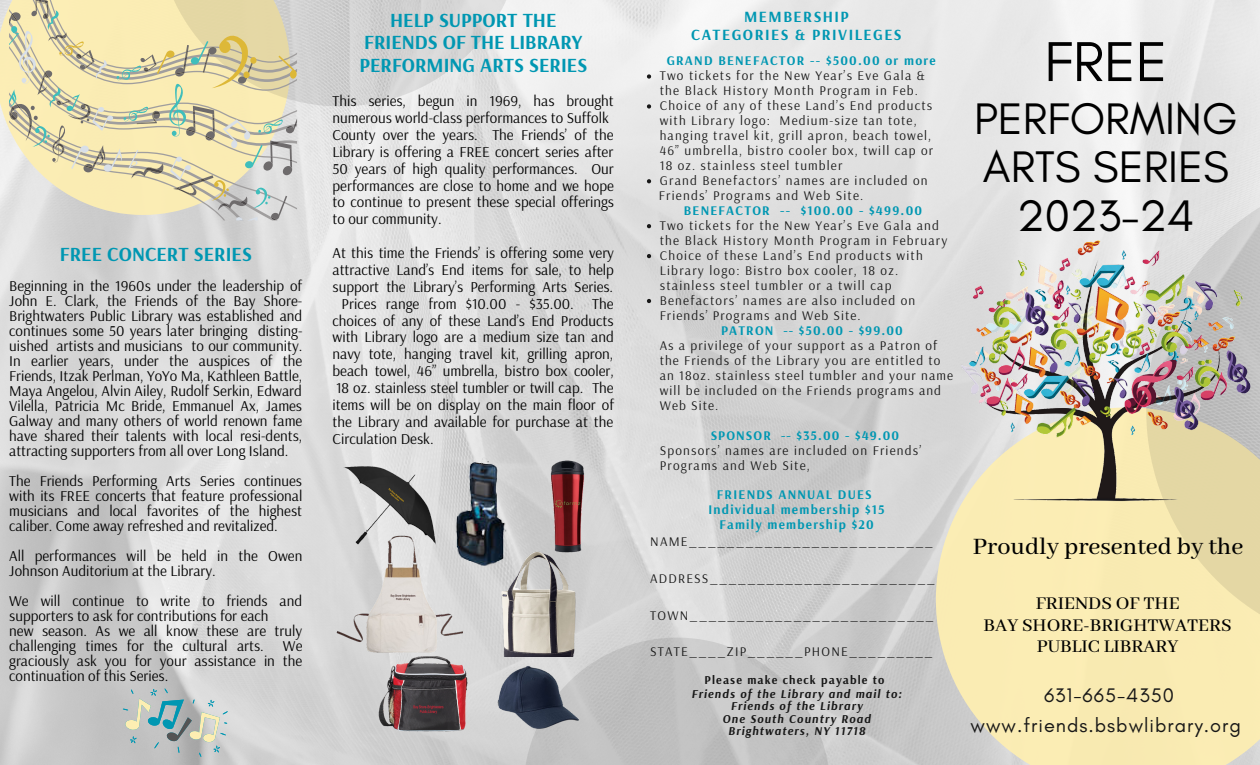
<style>
.page{position:relative;width:1260px;height:765px;background:#fff}
.page>*{position:absolute;margin:0;border:0;box-sizing:border-box;transform-origin:0 0}
.t1{font:57.25px "Glacial Indifference";color:#000}
.t2{font:45px/48.8px "Glacial Indifference";color:#000;text-align:center}
.t3{font:500 26.25px "Abhaya Libre";color:#000}
.t4{font:700 20px/22.5px "Arsenal";color:#0097b2;text-align:center}
.t5{font:500 20px/21.5px "Abhaya Libre";color:#000;text-align:center}
.t6{font:20px/30px "Glacial Indifference";letter-spacing:.05em;color:#171717;text-align:center}
.t7{font:700 15.62px/17.4px "Arsenal";letter-spacing:.095em;color:#0097b2;text-align:center}
.t8{font:15px/15px "Arsenal";color:#000;text-align:justify}
.t9{font:13.12px/15px "Arsenal";letter-spacing:.095em;color:#171717}
.t10{font:700 13.12px/15px "Arsenal";letter-spacing:.095em;color:#0097b2;text-align:center}
.t11{font:italic 700 12px/12.6px "Arsenal";letter-spacing:.095em;color:#171717;text-align:center}
.t12{font:700 12px "Arsenal";letter-spacing:.095em;color:#171717}
</style>
<div class="page">
<img style="left:0;top:0;width:1260px;height:765px">
<svg style="left:523px;top:638px;width:308px;height:127px;background:#c4c4c4"></svg>
<svg style="left:0;top:0;width:9px;height:215px"></svg>
<svg style="left:297px;top:0;width:226px;height:106px;background:#d8d8d8"></svg>
<svg style="left:9px;top:0;width:288px;height:220px;background:#e1d9b2"></svg>
<img style="left:344px;top:465px;width:95px;height:67px">
<img style="left:336px;top:532px;width:127px;height:121px">
<img style="left:493px;top:661px;width:86px;height:72px">
<img style="left:377px;top:652px;width:93px;height:81px">
<img style="left:549px;top:455px;width:38px;height:100px">
<img style="left:500px;top:546px;width:79px;height:111px">
<img style="left:439px;top:455px;width:71px;height:111px">
<svg style="left:647px;top:74px;width:4px;height:5px"></svg>
<svg style="left:647px;top:104px;width:4px;height:5px"></svg>
<svg style="left:647px;top:179px;width:4px;height:4px"></svg>
<svg style="left:647px;top:224px;width:4px;height:4px"></svg>
<svg style="left:647px;top:254px;width:4px;height:4px"></svg>
<svg style="left:647px;top:299px;width:4px;height:4px"></svg>
<svg style="left:936px;top:533px;width:324px;height:232px;background:#f5e8b5"></svg>
<svg style="left:1146px;top:171px;width:114px;height:479px;background:#f2e5b2"></svg>
<img style="left:936px;top:181px;width:324px;height:352px">
<svg style="left:123px;top:688px;width:105px;height:69px;background:#b6c0be"></svg>
<h3 class="t4" style="left:60px;top:242px;width:193px">FREE CONCERT SERIES</h3>
<p class="t8" style="left:9px;top:278px;width:295px">Beginning in the 1960s under the leadership of John E. Clark, the Friends of the Bay Shore-Brightwaters Public Library was established and continues some 50 years later bringing disting&shy;uished artists and musicians to our community.<br>In earlier years, under the auspices of the Friends, Itzak Perlman, YoYo Ma, Kathleen Battle, Maya Angelou, Alvin Ailey, Rudolf Serkin, Edward Vilella, Patricia Mc Bride, Emmanuel Ax, James Galway and many others of world renown fame have shared their talents with local resi-dents, attracting supporters from all over Long Island.</p>
<p class="t8" style="left:9px;top:473px;width:295px">The Friends Performing Arts Series continues with its FREE concerts that feature professional musicians and local favorites of the highest caliber. Come away refreshed and revitalized.</p>
<p class="t8" style="left:9px;top:548px;width:295px">All performances will be held in the Owen<br>Johnson Auditorium at the Library.</p>
<p class="t8" style="left:9px;top:593px;width:294px;text-align:left">We will continue to write to friends and supporters to ask for contributions for each<br>new season. As we all know these are truly challenging times for the cultural arts.</p>
<p class="t8" style="left:9px;top:638px;width:295px;text-indent:274px">We graciously ask you for your assistance in the continuation of this Series.</p>
<h3 class="t4" style="left:359px;top:8px;width:229px">HELP SUPPORT THE<br>FRIENDS OF THE LIBRARY<br>PERFORMING ARTS SERIES</h3>
<p class="t8" style="left:333px;top:92px;width:283px;line-height:16.9px;text-align:left">This series, begun in 1969, has brought numerous world-class performances to Suffolk County over the years. The Friends’ of the Library is offering a FREE concert series after 50 years of high quality performances. Our performances are close to home and we hope to continue to present these special offerings to our community.</p>
<p class="t8" style="left:333px;top:245px;width:283px">At this time the Friends’ is offering some very</p>
<p class="t8" style="left:333px;top:262px;width:283px">attractive Land’s End items for sale, to help</p>
<p class="t8" style="left:333px;top:279px;width:282px">support the Library’s Performing Arts Series.</p>
<p class="t8" style="left:342px;top:296px;width:273px">Prices range from $10.00 - $35.00. The</p>
<p class="t8" style="left:333px;top:312px;width:283px">choices of any of these Land’s End Products</p>
<p class="t8" style="left:333px;top:329px;width:283px">with Library logo are a medium size tan and</p>
<p class="t8" style="left:333px;top:346px;width:282px">navy tote, hanging travel kit, grilling apron,</p>
<p class="t8" style="left:333px;top:363px;width:283px">beach towel, 46” umbrella, bistro box cooler,</p>
<p class="t8" style="left:336px;top:380px;width:279px">18 oz. stainless steel tumbler or twill cap. The</p>
<p class="t8" style="left:333px;top:397px;width:283px">items will be on display on the main floor of</p>
<p class="t8" style="left:333px;top:414px;width:282px">the Library and available for purchase at the</p>
<p class="t8" style="left:333px;top:431px;width:103px">Circulation Desk.</p>
<p class="t7" style="left:691px;top:8px;width:212px">MEMBERSHIP<br>CATEGORIES &amp; PRIVILEGES</p>
<p class="t10" style="left:667px;top:53px;width:270px">GRAND BENEFACTOR -- $500.00 or more</p>
<p class="t9" style="left:660px;top:83px;width:260px">the Black History Month Program in Feb.</p>
<p class="t9" style="left:660px;top:113px;width:275px">with Library logo: Medium-size tan tote, hanging travel kit, grill apron, beach towel, 46” umbrella, bistro cooler box, twill cap or 18 oz. stainless steel tumbler</p>
<p class="t9" style="left:659px;top:188px;width:206px">Friends’ Programs and Web Site.</p>
<p class="t10" style="left:684px;top:203px;width:240px">BENEFACTOR -- $100.00 - $499.00</p>
<p class="t9" style="left:660px;top:68px;width:267px">Two tickets for the New Year’s Eve Gala &amp;</p>
<p class="t9" style="left:660px;top:98px;width:274px">Choice of any of these Land’s End products</p>
<p class="t9" style="left:660px;top:173px;width:269px">Grand Benefactors’ names are included on</p>
<p class="t9" style="left:660px;top:218px;width:289px">Two tickets for the New Year’s Eve Gala and the Black History Month Program in February<br>Choice of these Land’s End products with</p>
<p class="t9" style="left:660px;top:293px;width:257px">Benefactors’ names are also included on</p>
<p class="t9" style="left:660px;top:263px;width:240px">Library logo: Bistro box cooler, 18 oz. stainless steel tumbler or a twill cap</p>
<p class="t9" style="left:660px;top:307px;width:203px">Friends’ Programs and Web Site.</p>
<p class="t10" style="left:721px;top:322px;width:183px">PATRON -- $50.00 - $99.00</p>
<p class="t9" style="left:660px;top:337px;width:295px">As a privilege of your support as a Patron of the Friends of the Library you are entitled to an 18oz. stainless steel tumbler and your name will be included on the Friends programs and Web Site.</p>
<p class="t10" style="left:711px;top:427px;width:190px">SPONSOR -- $35.00 - $49.00</p>
<p class="t9" style="left:660px;top:442px;width:263px">Sponsors’ names are included on Friends’<br>Programs and Web Site,</p>
<p class="t10" style="left:709px;top:487px;width:178px">FRIENDS ANNUAL DUES<br>Individual membership $15<br>Family membership $20</p>
<p class="t9" style="left:650px;top:534px;width:284px">NAME__________________________</p>
<p class="t9" style="left:650px;top:571px;width:286px">ADDRESS________________________</p>
<p class="t9" style="left:650px;top:608px;width:285px">TOWN__________________________</p>
<p class="t9" style="left:650px;top:643px;width:284px">STATE____ZIP______PHONE_________</p>
<p class="t12" style="left:705px;top:672px;width:181px">Please make check payable to</p>
<p class="t11" style="left:691px;top:687px;width:212px">Friends of the Library and mail to:<br>Friends of the Library<br>One South Country Road<br>Brightwaters, NY 11718</p>
<h1 class="t1" style="left:1044px;top:27px;width:125px">FREE</h1>
<h2 class="t2" style="left:974px;top:93px;width:265px">PERFORMING<br>ARTS SERIES<br>2023-24</h2>
<h3 class="t3" style="left:973px;top:532px;width:272px">Proudly presented by the</h3>
<h3 class="t5" style="left:984px;top:593px;width:250px">FRIENDS OF THE<br>BAY SHORE-BRIGHTWATERS<br>PUBLIC LIBRARY</h3>
<h3 class="t6" style="left:971px;top:680px;width:272px">631-665-4350 www.friends.bsbwlibrary.org</h3>
</div>
